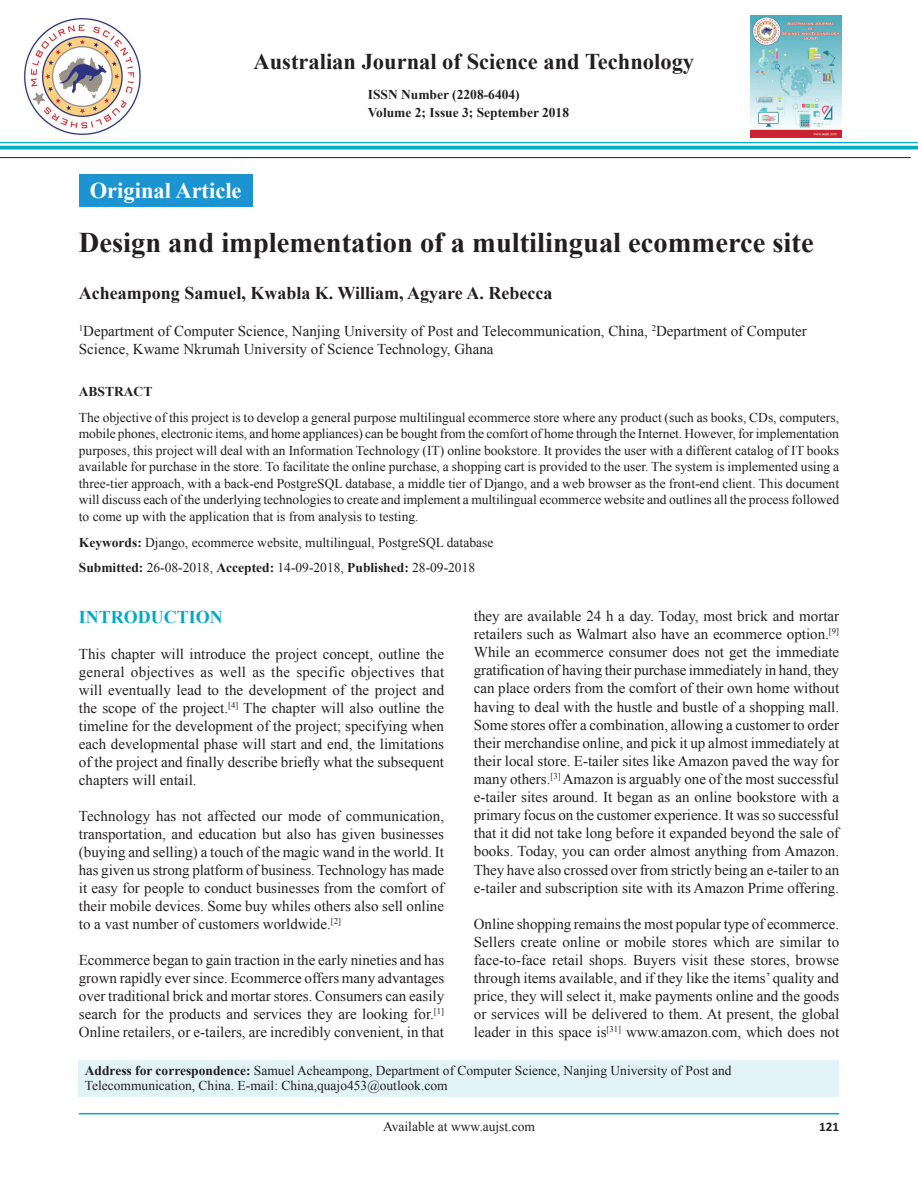
<style>
.page{position:relative;width:918px;height:1188px;background:#fff}
.page>*{position:absolute;margin:0;border:0;box-sizing:border-box;transform-origin:0 0}
.AT{font:700 28.5px "Times New Roman";color:#231f20}
.Journal_Name{font:700 22.5px "Times New Roman";color:#231f20}
.AH{font:700 22.5px "Times New Roman";color:#fff}
.AU{font:700 18px "Times New Roman";color:#231f20}
.TX{font:700 18px "Times New Roman";color:#00abc5}
.TX-2{font:15px/18.1px "Times New Roman";color:#231f20;text-align:justify}
.AFF{font:15px/18px "Times New Roman";color:#231f20}
.ABS{font:13.5px/16.5px "Times New Roman";color:#231f20;text-align:justify}
.ADD{font:13.5px/15px "Times New Roman";color:#231f20}
.KWD{font:13.5px "Times New Roman";color:#231f20}
.HIS{font:13.5px "Times New Roman";color:#231f20}
.VOl_Num{font:700 13.5px "Times New Roman";color:#231f20}
.Web_RF{font:13.5px "Times New Roman";color:#231f20}
.ABSH{font:700 13.5px "Times New Roman";color:#231f20}
.Num{font:700 13.05px "Calibri";color:#231f20}
.s1{font-weight:700}
</style>
<div class="page">
<hr style="left:79px;top:1113px;width:760px;height:1px;background:#00abc5">
<img style="left:23px;top:18px;width:118px;height:118px">
<div style="left:79px;top:1060px;width:760px;height:36px;background:#e2f3f7"></div>
<img style="left:750px;top:16px;width:91px;height:121px">
<hr style="left:0;top:142px;width:918px;height:1px;background:#00abc5">
<hr style="left:0;top:146px;width:918px;height:3px;background:#00abc5">
<hr style="left:0;top:157px;width:911px;height:1px;background:#231f20">
<div style="left:79px;top:174px;width:174px;height:33px;background:#1c94d2"></div>
<p class="Journal_Name" style="left:254px;top:46px;width:442px">Australian Journal of Science and Technology</p>
<p class="VOl_Num" style="left:368px;top:86px;width:154px">ISSN Number (2208-6404)</p>
<p class="VOl_Num" style="left:368px;top:104px;width:203px">Volume 2; Issue 3; September 2018</p>
<p class="AH" style="left:90px;top:175px;width:153px">Original Article</p>
<p class="AT" style="left:79px;top:223px;width:736px">Design and implementation of a multilingual ecommerce site</p>
<p class="AU" style="left:79px;top:280px;width:475px">Acheampong Samuel, Kwabla K. William, Agyare A. Rebecca</p>
<p class="AFF" style="left:79px;top:322px;width:730px"><sup>1</sup>Department of Computer Science, Nanjing University of Post and Telecommunication, China, <sup>2</sup>Department of Computer<br>Science, Kwame Nkrumah University of Science Technology, Ghana</p>
<p class="ABSH" style="left:79px;top:383px;width:75px">ABSTRACT</p>
<p class="ABS" style="left:79px;top:409px;width:762px">The objective of this project is to develop a general purpose multilingual ecommerce store where any product (such as books, CDs, computers, mobile phones, electronic items, and home appliances) can be bought from the comfort of home through the Internet. However, for implementation purposes, this project will deal with an Information Technology (IT) online bookstore. It provides the user with a different catalog of IT books available for purchase in the store. To facilitate the online purchase, a shopping cart is provided to the user. The system is implemented using a three-tier approach, with a back-end PostgreSQL database, a middle tier of Django, and a web browser as the front-end client. This document will discuss each of the underlying technologies to create and implement a multilingual ecommerce website and outlines all the process followed to come up with the application that is from analysis to testing.</p>
<p class="KWD" style="left:79px;top:534px;width:416px"><span class="s1">Keywords:</span> Django, ecommerce website, multilingual, PostgreSQL database</p>
<p class="HIS" style="left:79px;top:559px;width:398px"><span class="s1">Submitted:</span> 26-08-2018, <span class="s1">Accepted:</span> 14-09-2018, <span class="s1">Published:</span> 28-09-2018</p>
<p class="TX" style="left:79px;top:604px;width:145px">INTRODUCTION</p>
<p class="TX-2" style="left:79px;top:645px;width:367px">This chapter will introduce the project concept, outline the general objectives as well as the specific objectives that will eventually lead to the development of the project and the scope of the project.<sup>[4]</sup> The chapter will also outline the timeline for the development of the project; specifying when each developmental phase will start and end, the limitations of the project and finally describe briefly what the subsequent chapters will entail.</p>
<p class="TX-2" style="left:79px;top:807px;width:367px">Technology has not affected our mode of communication, transportation, and education but also has given businesses (buying and selling) a touch of the magic wand in the world. It has given us strong platform of business. Technology has made it easy for people to conduct businesses from the comfort of their mobile devices. Some buy whiles others also sell online to a vast number of customers worldwide.<sup>[2]</sup></p>
<p class="TX-2" style="left:79px;top:951px;width:367px">Ecommerce began to gain traction in the early nineties and has grown rapidly ever since. Ecommerce offers many advantages over traditional brick and mortar stores. Consumers can easily search for the products and services they are looking for.<sup>[1] </sup>Online retailers, or e-tailers, are incredibly convenient, in that</p>
<p class="TX-2" style="left:474px;top:607px;width:367px">they are available 24 h a day. Today, most brick and mortar retailers such as Walmart also have an ecommerce option.<sup>[9] </sup>While an ecommerce consumer does not get the immediate gratification of having their purchase immediately in hand, they can place orders from the comfort of their own home without having to deal with the hustle and bustle of a shopping mall.<br>Some stores offer a combination, allowing a customer to order their merchandise online, and pick it up almost immediately at their local store. E-tailer sites like Amazon paved the way for many others.<sup>[3]</sup> Amazon is arguably one of the most successful e-tailer sites around. It began as an online bookstore with a primary focus on the customer experience. It was so successful that it did not take long before it expanded beyond the sale of books. Today, you can order almost anything from Amazon.<br>They have also crossed over from strictly being an e-tailer to an e-tailer and subscription site with its Amazon Prime offering.</p>
<p class="TX-2" style="left:474px;top:914px;width:367px">Online shopping remains the most popular type of ecommerce.<br>Sellers create online or mobile stores which are similar to face-to-face retail shops. Buyers visit these stores, browse through items available, and if they like the items’ quality and price, they will select it, make payments online and the goods or services will be delivered to them. At present, the global leader in this space is<sup>[31]</sup> www.amazon.com, which does not</p>
<p class="ADD" style="left:85px;top:1063px;width:648px"><span class="s1">Address for correspondence:</span> Samuel Acheampong, Department of Computer Science, Nanjing University of Post and<br>Telecommunication, China. E-mail: China,quajo453@outlook.com</p>
<p class="Web_RF" style="left:383px;top:1118px;width:153px">Available at www.aujst.com</p>
<p class="Num" style="left:819px;top:1118px;width:21px">121</p>
</div>
